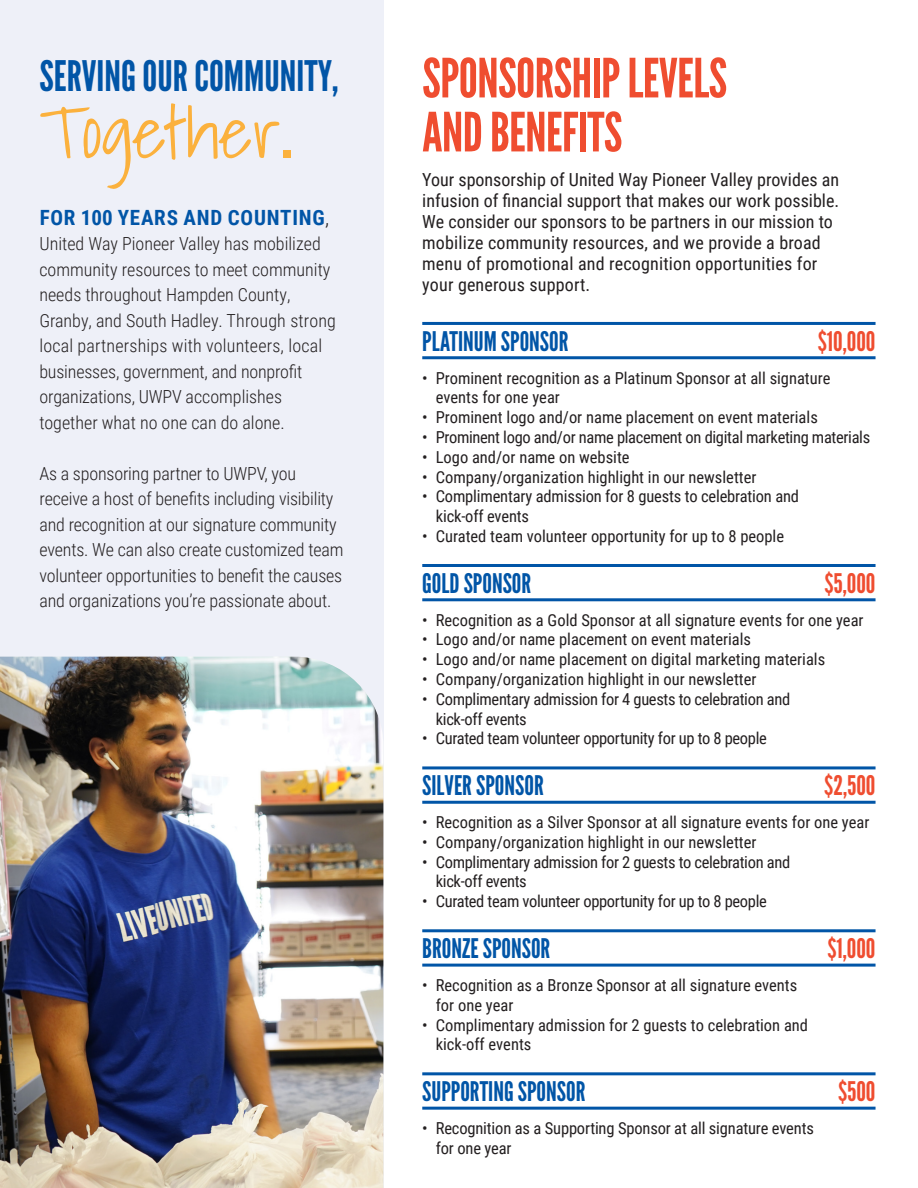
<style>
.page{position:relative;width:918px;height:1188px;background:#fff}
.page>*{position:absolute;margin:0;border:0;box-sizing:border-box;transform-origin:0 0}
.t1{font:300 72px "Shadows Into";color:#fbb13d}
.t2{font:54px "League Gothic";letter-spacing:-.01em;color:#ef4d30}
.t3{font:42px "League Gothic";color:#0155a7}
.t4{font:27px "League Gothic";color:#0155a7}
.t5{font:27px "League Gothic";color:#ef4d30}
.t6{font:700 21px "Roboto Condensed";letter-spacing:.035em;color:#0155a7}
.t7{font:300 18px/25.5px "Roboto Condensed";letter-spacing:-.01em;color:#231f20}
.t8{font:18px/21px "Roboto Condensed";color:#231f20}
.t9{font:16.5px/19.8px "Roboto Condensed";color:#231f20}
.t10{font:16.5px/19.8px "Roboto Condensed";letter-spacing:-.02em;color:#231f20}
.s1{font-family:"League Gothic";font-weight:400}
.s2{font-weight:300;color:#231f20}
</style>
<div class="page">
<div style="left:0;top:0;width:383px;height:1188px;background:#eef0f8"></div>
<hr style="left:422px;top:322px;width:454px;height:3px;background:#0155a7">
<hr style="left:422px;top:356px;width:454px;height:3px;background:#0155a7">
<hr style="left:422px;top:564px;width:454px;height:3px;background:#0155a7">
<hr style="left:422px;top:598px;width:454px;height:3px;background:#0155a7">
<hr style="left:422px;top:766px;width:454px;height:3px;background:#0155a7">
<hr style="left:422px;top:801px;width:454px;height:3px;background:#0155a7">
<hr style="left:422px;top:929px;width:454px;height:3px;background:#0155a7">
<hr style="left:422px;top:964px;width:454px;height:3px;background:#0155a7">
<hr style="left:422px;top:1072px;width:454px;height:3px;background:#0155a7">
<hr style="left:422px;top:1107px;width:454px;height:3px;background:#0155a7">
<img style="left:0;top:657px;width:383px;height:531px">
<p class="t3" style="left:39px;top:51px;width:300px">SERVING OUR COMMUNITY,</p>
<p class="t1" style="left:39px;top:74px;width:254px">Together<span class="s1">.</span></p>
<p class="t6" style="left:40px;top:202px;width:291px">FOR 100 YEARS AND COUNTING<span class="s2">,</span></p>
<p class="t7" style="left:39px;top:230px;width:298px">United Way Pioneer Valley has mobilized community resources to meet community needs throughout Hampden County, Granby, and South Hadley. Through strong local partnerships with volunteers, local businesses, government, and nonprofit organizations, UWPV accomplishes together what no one can do alone.</p>
<p class="t7" style="left:39px;top:460px;width:306px">As a sponsoring partner to UWPV, you receive a host of benefits including visibility and recognition at our signature community events. We can also create customized team volunteer opportunities to benefit the causes and organizations you’re passionate about.</p>
<p class="t2" style="left:422px;top:46px;width:306px">SPONSORSHIP LEVELS</p>
<p class="t2" style="left:422px;top:100px;width:202px">AND BENEFITS</p>
<p class="t8" style="left:422px;top:169px;width:418px">Your sponsorship of United Way Pioneer Valley provides an infusion of financial support that makes our work possible.<br>We consider our sponsors to be partners in our mission to mobilize community resources, and we provide a broad menu of promotional and recognition opportunities for your generous support.</p>
<p class="t4" style="left:422px;top:325px;width:148px">PLATINUM SPONSOR</p>
<p class="t5" style="left:818px;top:325px;width:59px">$10,000</p>
<p class="t9" style="left:436px;top:367px;width:396px;text-indent:-14px">• Prominent recognition as a Platinum Sponsor at all signature events for one year</p>
<p class="t9" style="left:422px;top:407px;width:397px">• Prominent logo and/or name placement on event materials</p>
<p class="t10" style="left:422px;top:427px;width:449px">• Prominent logo and/or name placement on digital marketing materials</p>
<p class="t9" style="left:422px;top:446px;width:209px">• Logo and/or name on website</p>
<p class="t9" style="left:422px;top:466px;width:336px">• Company/organization highlight in our newsletter</p>
<p class="t9" style="left:436px;top:486px;width:365px;text-indent:-14px">• Complimentary admission for 8 guests to celebration and kick-off events</p>
<p class="t9" style="left:422px;top:526px;width:363px">• Curated team volunteer opportunity for up to 8 people</p>
<p class="t4" style="left:422px;top:567px;width:110px">GOLD SPONSOR</p>
<p class="t5" style="left:824px;top:567px;width:53px">$5,000</p>
<p class="t9" style="left:422px;top:609px;width:443px">• Recognition as a Gold Sponsor at all signature events for one year</p>
<p class="t9" style="left:422px;top:629px;width:330px">• Logo and/or name placement on event materials</p>
<p class="t9" style="left:422px;top:649px;width:404px">• Logo and/or name placement on digital marketing materials</p>
<p class="t9" style="left:422px;top:669px;width:336px">• Company/organization highlight in our newsletter</p>
<p class="t10" style="left:436px;top:688px;width:356px;text-indent:-14px">• Complimentary admission for 4 guests to celebration and kick-off events</p>
<p class="t10" style="left:422px;top:728px;width:346px">• Curated team volunteer opportunity for up to 8 people</p>
<p class="t4" style="left:422px;top:770px;width:123px">SILVER SPONSOR</p>
<p class="t5" style="left:824px;top:770px;width:53px">$2,500</p>
<p class="t9" style="left:422px;top:812px;width:449px">• Recognition as a Silver Sponsor at all signature events for one year</p>
<p class="t9" style="left:422px;top:832px;width:336px">• Company/organization highlight in our newsletter</p>
<p class="t10" style="left:436px;top:851px;width:356px;text-indent:-14px">• Complimentary admission for 2 guests to celebration and kick-off events</p>
<p class="t10" style="left:422px;top:891px;width:346px">• Curated team volunteer opportunity for up to 8 people</p>
<p class="t4" style="left:422px;top:932px;width:130px">BRONZE SPONSOR</p>
<p class="t5" style="left:827px;top:932px;width:50px">$1,000</p>
<p class="t9" style="left:436px;top:975px;width:363px;text-indent:-14px">• Recognition as a Bronze Sponsor at all signature events for one year</p>
<p class="t9" style="left:436px;top:1014px;width:374px;text-indent:-14px">• Complimentary admission for 2 guests to celebration and kick-off events</p>
<p class="t4" style="left:422px;top:1075px;width:165px">SUPPORTING SPONSOR</p>
<p class="t5" style="left:838px;top:1075px;width:39px">$500</p>
<p class="t9" style="left:436px;top:1118px;width:380px;text-indent:-14px">• Recognition as a Supporting Sponsor at all signature events for one year</p>
</div>
